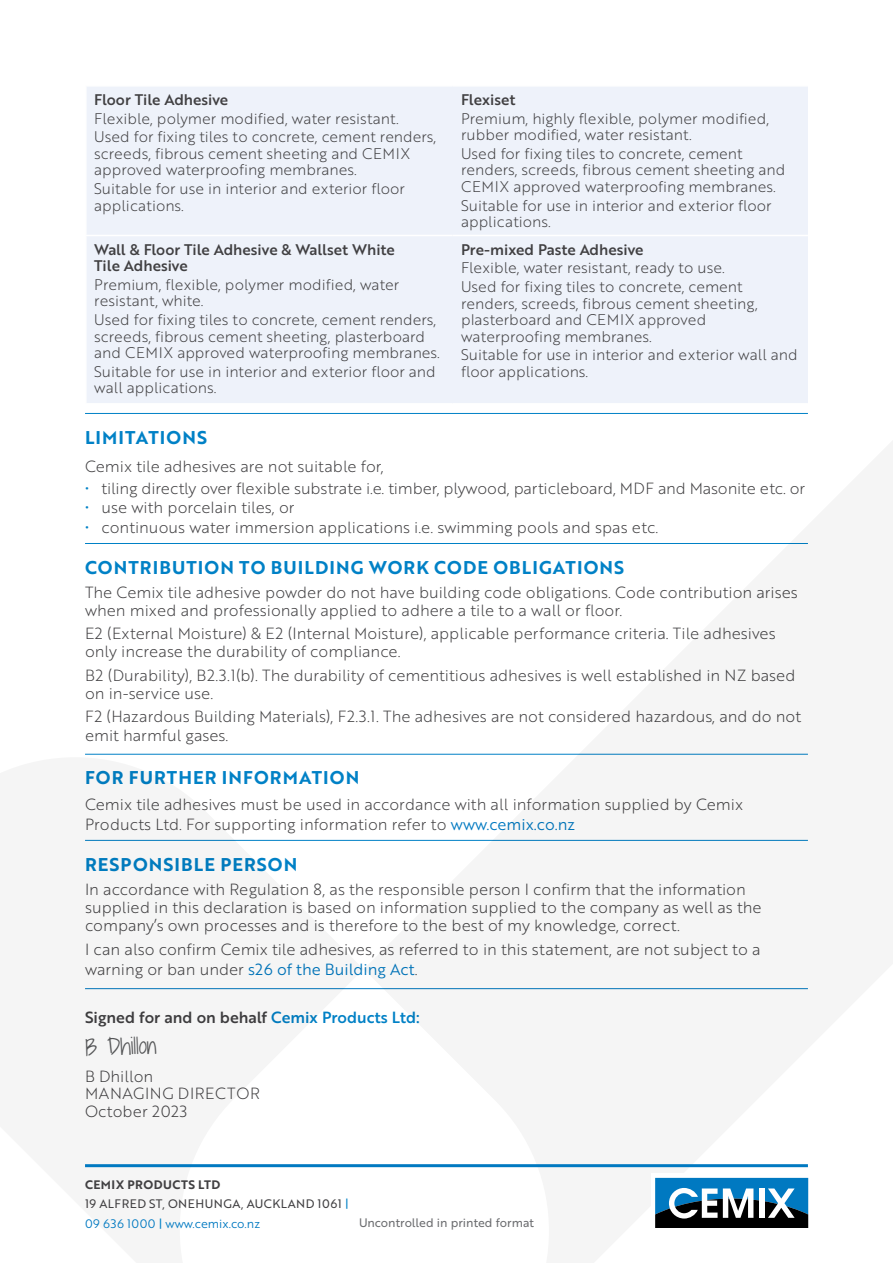
<style>
.page{position:relative;width:893px;height:1263px;background:#fff}
.page>*{position:absolute;margin:0;border:0;box-sizing:border-box;transform-origin:0 0}
.t1{font:300 21px "Shadows Into";color:#58595b}
.t2{font:18px "Brother 1816 Bold";letter-spacing:.06em;color:#0081c6}
.t3{font:15.75px/18px "Brother 1816 Light";color:#414042}
.t4{font:15.75px "Brother 1816 Book";color:#0079c1}
.t5{font:15.75px "Brother 1816 Medium";color:#414042}
.t6{font:15.75px/17.7px "Brother 1816 Light";letter-spacing:.04em;color:#414042}
.t7{font:15px/16.5px "Brother 1816 Light";color:#414042}
.t8{font:15px/16.5px "Brother 1816 Medium";color:#414042}
.t9{font:12px "Brother 1816 Regular";letter-spacing:.04em;color:#414042}
.t10{font:12px "Brother 1816 Regular";color:#6d6e71}
.t11{font:12px "Brother 1816 Book";color:#0079c1}
.t12{font:12px "Brother 1816 Bold";letter-spacing:.04em;color:#414042}
.s1{color:#0081c6}
.s2{font-family:"Brother 1816 Book";color:#0079c1}
.s3{font-family:"Brother 1816 Light";color:#414042}
.s4{font-family:"Brother 1816 Regular";color:#0081c6}
</style>
<div class="page">
<svg style="left:162px;top:989px;width:405px;height:179px"></svg>
<hr style="left:85px;top:1164px;width:723px;height:3px;background:#0079c1">
<hr style="left:85px;top:413px;width:723px;height:1px;background:#0081c6">
<hr style="left:85px;top:543px;width:723px;height:1px;background:#0081c6">
<hr style="left:85px;top:754px;width:723px;height:1px;background:#0081c6">
<hr style="left:85px;top:840px;width:723px;height:1px;background:#0081c6">
<hr style="left:85px;top:988px;width:723px;height:1px;background:#0079c1">
<div style="left:87px;top:87px;width:721px;height:316px;background:#eef2fa"></div>
<hr style="left:85px;top:235px;width:368px;height:1px;background:#fff">
<hr style="left:453px;top:235px;width:355px;height:1px;background:#fff">
<div style="left:651px;top:1174px;width:161px;height:58px;background:linear-gradient(to right,#fff,#fff)"></div>
<svg style="left:655px;top:1178px;width:153px;height:50px"></svg>
<p class="t8" style="left:94px;top:91px;width:136px">Floor Tile Adhesive</p>
<p class="t7" style="left:94px;top:108px;width:343px;line-height:18.6px">Flexible, polymer modified, water resistant.<br>Used for fixing tiles to concrete, cement renders,</p>
<p class="t7" style="left:94px;top:145px;width:318px">screeds, fibrous cement sheeting and CEMIX approved waterproofing membranes.</p>
<p class="t7" style="left:94px;top:180px;width:312px">Suitable for use in interior and exterior floor applications.</p>
<p class="t8" style="left:94px;top:241px;width:302px">Wall &amp; Floor Tile Adhesive &amp; Wallset White<br>Tile Adhesive</p>
<p class="t7" style="left:94px;top:276px;width:307px">Premium, flexible, polymer modified, water resistant, white.</p>
<p class="t7" style="left:94px;top:311px;width:347px">Used for fixing tiles to concrete, cement renders, screeds, fibrous cement sheeting, plasterboard and CEMIX approved waterproofing membranes.</p>
<p class="t7" style="left:94px;top:362px;width:343px">Suitable for use in interior and exterior floor and wall applications.</p>
<p class="t8" style="left:461px;top:91px;width:56px">Flexiset</p>
<p class="t7" style="left:461px;top:110px;width:310px">Premium, highly flexible, polymer modified, rubber modified, water resistant.</p>
<p class="t7" style="left:461px;top:145px;width:326px">Used for fixing tiles to concrete, cement renders, screeds, fibrous cement sheeting and<br>CEMIX approved waterproofing membranes.</p>
<p class="t7" style="left:461px;top:196px;width:312px">Suitable for use in interior and exterior floor applications.</p>
<p class="t8" style="left:461px;top:241px;width:184px">Pre-mixed Paste Adhesive</p>
<p class="t7" style="left:461px;top:258px;width:283px;line-height:18.6px">Flexible, water resistant, ready to use.<br>Used for fixing tiles to concrete, cement</p>
<p class="t7" style="left:461px;top:294px;width:298px">renders, screeds, fibrous cement sheeting, plasterboard and CEMIX approved waterproofing membranes.</p>
<p class="t7" style="left:461px;top:346px;width:338px">Suitable for use in interior and exterior wall and floor applications.</p>
<p class="t2" style="left:85px;top:423px;width:123px">LIMITATIONS</p>
<p class="t3" style="left:85px;top:456px;width:300px">Cemix tile adhesives are not suitable for,</p>
<p class="t3" style="left:85px;top:479px;width:722px"><span class="s1">•</span> tiling directly over flexible substrate i.e. timber, plywood, particleboard, MDF and Masonite etc. or</p>
<p class="t3" style="left:85px;top:498px;width:211px"><span class="s1">•</span> use with porcelain tiles, or</p>
<p class="t3" style="left:85px;top:518px;width:575px"><span class="s1">•</span> continuous water immersion applications i.e. swimming pools and spas etc.</p>
<p class="t2" style="left:85px;top:553px;width:541px">CONTRIBUTION TO BUILDING WORK CODE OBLIGATIONS</p>
<p class="t3" style="left:85px;top:583px;width:714px">The Cemix tile adhesive powder do not have building code obligations. Code contribution arises when mixed and professionally applied to adhere a tile to a wall or floor.</p>
<p class="t3" style="left:85px;top:624px;width:692px">E2 (External Moisture) &amp; E2 (Internal Moisture), applicable performance criteria. Tile adhesives only increase the durability of compliance.</p>
<p class="t3" style="left:85px;top:665px;width:712px">B2 (Durability), B2.3.1(b). The durability of cementitious adhesives is well established in NZ based on in-service use.</p>
<p class="t3" style="left:85px;top:706px;width:718px;line-height:19.5px">F2 (Hazardous Building Materials), F2.3.1. The adhesives are not considered hazardous, and do not emit harmful gases.</p>
<p class="t2" style="left:85px;top:764px;width:276px">FOR FURTHER INFORMATION</p>
<p class="t3" style="left:85px;top:794px;width:660px;line-height:19.5px">Cemix tile adhesives must be used in accordance with all information supplied by Cemix<br>Products Ltd. For supporting information refer to <span class="s2">www.cemix.co.nz</span></p>
<p class="t2" style="left:85px;top:850px;width:214px">RESPONSIBLE PERSON</p>
<p class="t3" style="left:85px;top:880px;width:678px">In accordance with Regulation 8, as the responsible person I confirm that the information supplied in this declaration is based on information supplied to the company as well as the company’s own processes and is therefore to the best of my knowledge, correct.</p>
<p class="t3" style="left:85px;top:940px;width:677px">I can also confirm Cemix tile adhesives, as referred to in this statement, are not subject to a</p>
<p class="t4" style="left:85px;top:957px;width:334px"><span class="s3">warning or ban under</span> s26 of the Building Act<span class="s3">.</span></p>
<p class="t5" style="left:85px;top:1005px;width:336px">Signed for and on behalf <span class="s1">Cemix Products Ltd:</span></p>
<h1 class="t1" style="left:85px;top:1032px;width:72px;rotate:-2deg">B Dhillon</h1>
<p class="t6" style="left:85px;top:1066px;width:176px">B Dhillon<br>MANAGING DIRECTOR<br>October 2023</p>
<p class="t12" style="left:85px;top:1175px;width:137px">CEMIX PRODUCTS LTD</p>
<p class="t9" style="left:85px;top:1195px;width:265px">19 ALFRED ST, ONEHUNGA, AUCKLAND 1061 <span class="s1">|</span></p>
<p class="t11" style="left:85px;top:1214px;width:176px">09 636 1000 <span class="s4">|</span> www.cemix.co.nz</p>
<p class="t10" style="left:359px;top:1213px;width:176px">Uncontrolled in printed format</p>
</div>
